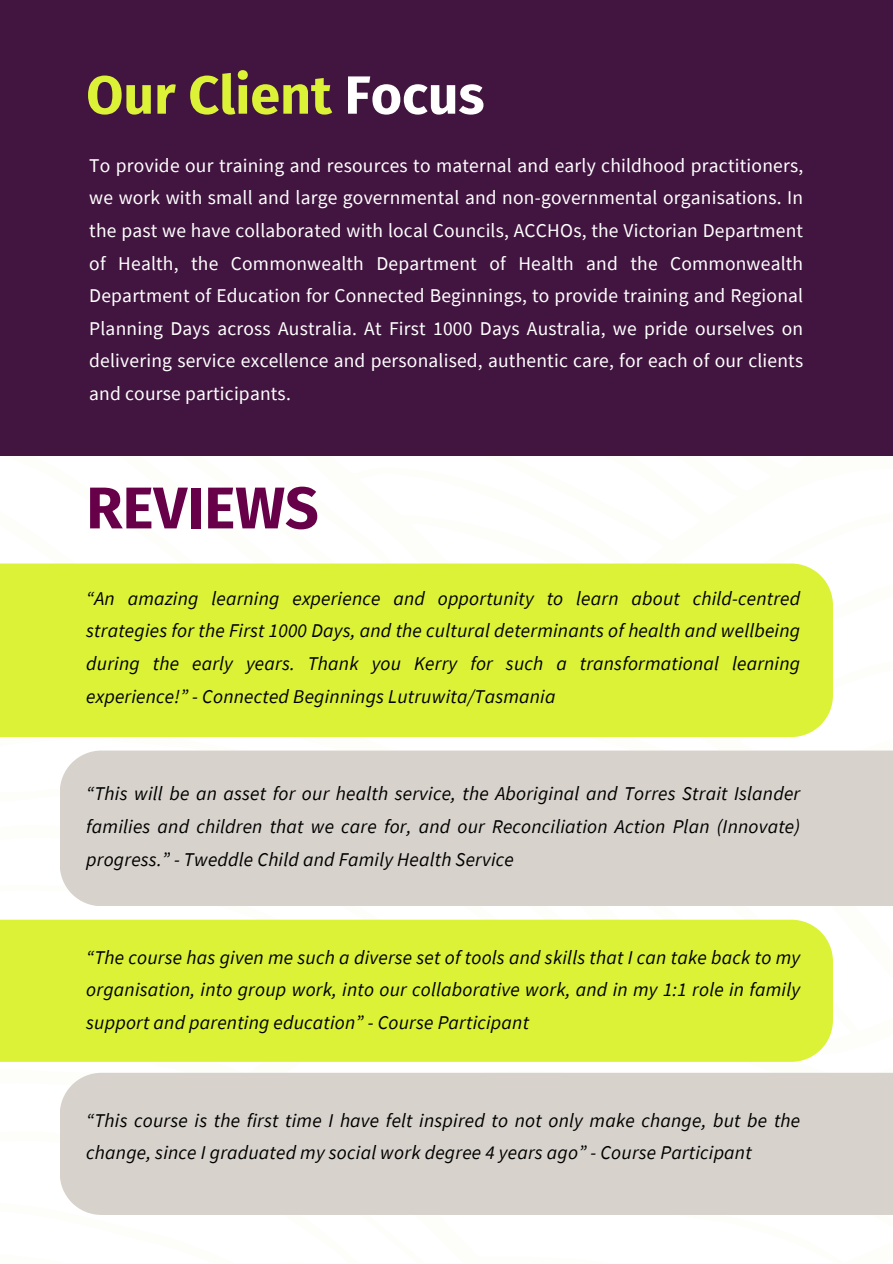
<style>
.page{position:relative;width:893px;height:1264px;background:#fff}
.page>*{position:absolute;margin:0;border:0;box-sizing:border-box;transform-origin:0 0}
.t1{font:700 58.8px "Fira Sans";color:#670049}
.t2{font:700 53.7px "Fira Sans";color:#dbf237}
.t3{font:italic 19.5px/32.5px "Source Sans Pro";letter-spacing:.01em;color:#000;text-align:justify}
.t4{font:19.5px/32.5px "Source Sans Pro";letter-spacing:.01em;color:#fff;text-align:justify}
.s1{color:#fff}
</style>
<div class="page">
<div style="left:0;top:0;width:892px;height:455px;background:#421540"></div>
<div style="left:0;top:563px;width:832px;height:174px;background:#dbf237"></div>
<div style="left:60px;top:750px;width:832px;height:156px;background:#d7d2cb"></div>
<div style="left:0;top:919px;width:832px;height:142px;background:#dbf237"></div>
<div style="left:60px;top:1072px;width:832px;height:142px;background:#d7d2cb"></div>
<p class="t2" style="left:86px;top:63px;width:399px">Our Client <span class="s1">Focus</span></p>
<p class="t4" style="left:89px;top:149px;width:715px">To provide our training and resources to maternal and early childhood practitioners, we work with small and large governmental and non-governmental organisations. In the past we have collaborated with local Councils, ACCHOs, the Victorian Department of Health, the Commonwealth Department of Health and the Commonwealth Department of Education for Connected Beginnings, to provide training and Regional Planning Days across Australia. At First 1000 Days Australia, we pride ourselves on delivering service excellence and personalised, authentic care, for each of our clients and course participants.</p>
<p class="t1" style="left:86px;top:473px;width:234px">REVIEWS</p>
<p class="t3" style="left:86px;top:581px;width:715px">“An amazing learning experience and opportunity to learn about child-centred strategies for the First 1000 Days, and the cultural determinants of health and wellbeing during the early years. Thank you Kerry for such a transformational learning experience!” - Connected Beginnings Lutruwita/Tasmania</p>
<p class="t3" style="left:86px;top:777px;width:715px">“This will be an asset for our health service, the Aboriginal and Torres Strait Islander families and children that we care for, and our Reconciliation Action Plan (Innovate) progress.” - Tweddle Child and Family Health Service</p>
<p class="t3" style="left:86px;top:940px;width:715px">“The course has given me such a diverse set of tools and skills that I can take back to my organisation, into group work, into our collaborative work, and in my 1:1 role in family support and parenting education” - Course Participant</p>
<p class="t3" style="left:86px;top:1103px;width:715px">“This course is the first time I have felt inspired to not only make change, but be the change, since I graduated my social work degree 4 years ago” - Course Participant</p>
</div>
